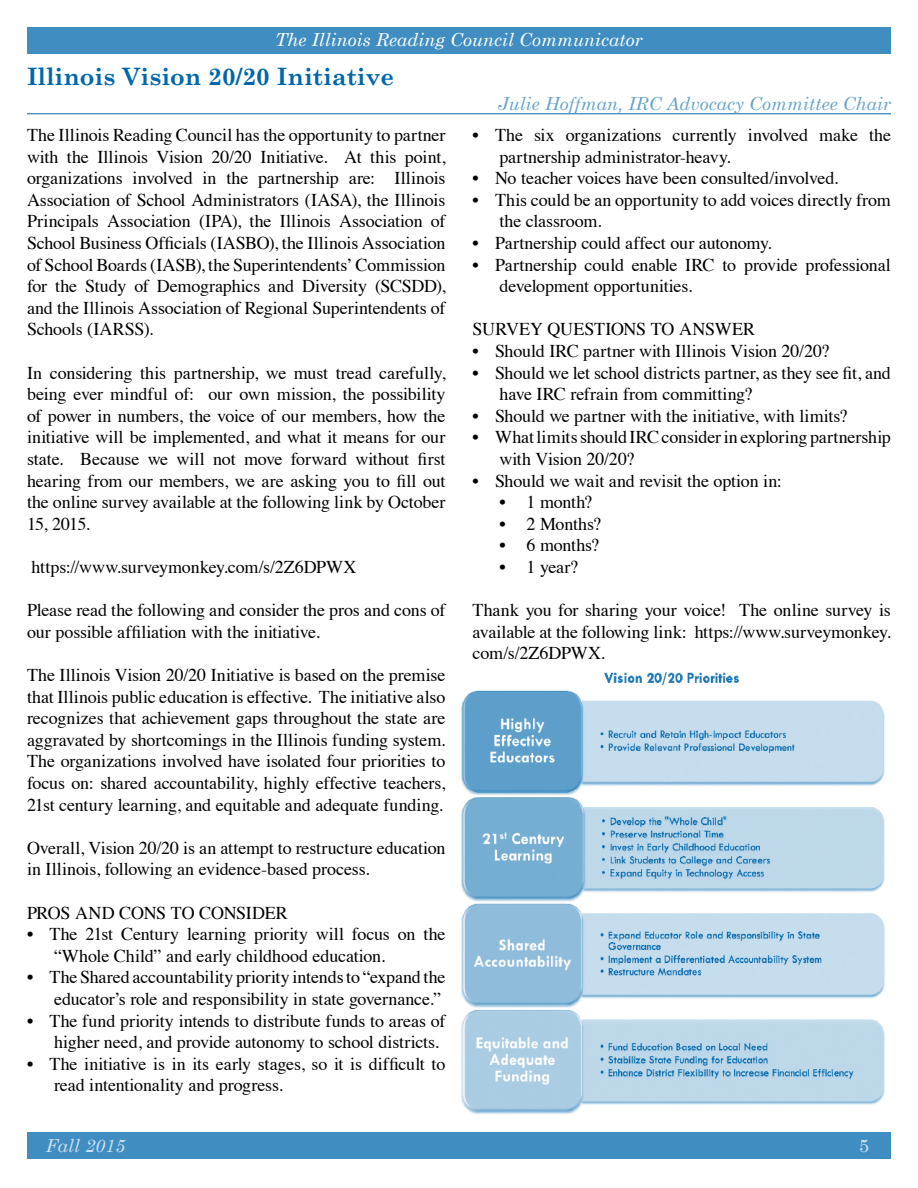
<style>
.page{position:relative;width:918px;height:1188px;background:#fff}
.page>*{position:absolute;margin:0;border:0;box-sizing:border-box;transform-origin:0 0}
.t1{font:700 24px "Century Schoolbook";color:#0067ac}
.t2{font:18px/21.6px "Times";letter-spacing:-.01em;color:#000}
.t3{font:italic 18px "Century Schoolbook";color:#66a4cd}
.t4{font:italic 18px "Century Schoolbook";color:#fff}
.t5{font:italic 18px "Century Schoolbook";color:#cce1ee}
.t6{font:18px "Century Schoolbook";color:#cce1ee}
</style>
<div class="page">
<div style="left:27px;top:27px;width:864px;height:27px;background:#408dc1"></div>
<div style="left:27px;top:1132px;width:864px;height:28px;background:#408dc1"></div>
<img style="left:461px;top:672px;width:424px;height:442px">
<hr style="left:27px;top:113px;width:864px;height:1px;background:#0067ac">
<p class="t4" style="left:275px;top:29px;width:369px">The Illinois Reading Council Communicator</p>
<h1 class="t1" style="left:27px;top:62px;width:369px">Illinois Vision 20/20 Initiative</h1>
<p class="t2" style="left:27px;top:123px;width:420px;text-align:justify">The Illinois Reading Council has the opportunity to partner with the Illinois Vision 20/20 Initiative. At this point, organizations involved in the partnership are: Illinois Association of School Administrators (IASA), the Illinois Principals Association (IPA), the Illinois Association of School Business Officials (IASBO), the Illinois Association of School Boards (IASB), the Superintendents’ Commission for the Study of Demographics and Diversity (SCSDD), and the Illinois Association of Regional Superintendents of Schools (IARSS).</p>
<p class="t2" style="left:27px;top:360px;width:420px;text-align:justify">In considering this partnership, we must tread carefully, being ever mindful of: our own mission, the possibility of power in numbers, the voice of our members, how the initiative will be implemented, and what it means for our state. Because we will not move forward without first hearing from our members, we are asking you to fill out the online survey available at the following link by October 15, 2015.</p>
<p class="t2" style="left:32px;top:555px;width:326px">https://www.surveymonkey.com/s/2Z6DPWX</p>
<p class="t2" style="left:27px;top:598px;width:420px">Please read the following and consider the pros and cons of our possible affiliation with the initiative.</p>
<p class="t2" style="left:27px;top:663px;width:420px;text-align:justify">The Illinois Vision 20/20 Initiative is based on the premise that Illinois public education is effective. The initiative also recognizes that achievement gaps throughout the state are aggravated by shortcomings in the Illinois funding system.<br>The organizations involved have isolated four priorities to focus on: shared accountability, highly effective teachers, 21st century learning, and equitable and adequate funding.</p>
<p class="t2" style="left:27px;top:835px;width:420px">Overall, Vision 20/20 is an attempt to restructure education in Illinois, following an evidence-based process.</p>
<p class="t2" style="left:27px;top:900px;width:262px">PROS AND CONS TO CONSIDER</p>
<p class="t2" style="left:54px;top:922px;width:393px;text-indent:-27px">• The 21st Century learning priority will focus on the “Whole Child” and early childhood education.</p>
<p class="t2" style="left:27px;top:965px;width:420px;text-align:right">• The Shared accountability priority intends to “expand the educator’s role and responsibility in state governance.”</p>
<p class="t2" style="left:54px;top:1008px;width:393px;text-indent:-27px">• The fund priority intends to distribute funds to areas of higher need, and provide autonomy to school districts.</p>
<p class="t2" style="left:54px;top:1051px;width:393px;text-indent:-27px">• The initiative is in its early stages, so it is difficult to read intentionality and progress.</p>
<p class="t3" style="left:498px;top:93px;width:395px">Julie Hoffman, IRC Advocacy Committee Chair</p>
<p class="t2" style="left:500px;top:123px;width:393px;text-indent:-27px">• The six organizations currently involved make the partnership administrator-heavy.</p>
<p class="t2" style="left:472px;top:166px;width:367px">• No teacher voices have been consulted/involved.</p>
<p class="t2" style="left:500px;top:187px;width:393px;text-indent:-27px">• This could be an opportunity to add voices directly from the classroom.</p>
<p class="t2" style="left:472px;top:231px;width:301px">• Partnership could affect our autonomy.</p>
<p class="t2" style="left:500px;top:252px;width:393px;text-indent:-27px">• Partnership could enable IRC to provide professional development opportunities.</p>
<p class="t2" style="left:472px;top:317px;width:284px">SURVEY QUESTIONS TO ANSWER</p>
<p class="t2" style="left:472px;top:339px;width:359px">• Should IRC partner with Illinois Vision 20/20?</p>
<p class="t2" style="left:500px;top:360px;width:393px;text-indent:-27px">• Should we let school districts partner, as they see fit, and have IRC refrain from committing?</p>
<p class="t2" style="left:472px;top:403px;width:376px">• Should we partner with the initiative, with limits?</p>
<p class="t2" style="left:500px;top:425px;width:393px;text-indent:-27px">• What limits should IRC consider in exploring partnership with Vision 20/20?</p>
<p class="t2" style="left:472px;top:468px;width:311px">• Should we wait and revisit the option in:</p>
<p class="t2" style="left:500px;top:490px;width:94px">• 1 month?</p>
<p class="t2" style="left:500px;top:511px;width:103px">• 2 Months?</p>
<p class="t2" style="left:500px;top:533px;width:101px">• 6 months?</p>
<p class="t2" style="left:500px;top:555px;width:80px">• 1 year?</p>
<p class="t2" style="left:472px;top:598px;width:420px;text-align:justify">Thank you for sharing your voice! The online survey is available at the following link: https://www.surveymonkey. com/s/2Z6DPWX.</p>
<p class="t5" style="left:46px;top:1135px;width:81px">Fall 2015</p>
<p class="t6" style="left:859px;top:1134px;width:12px">5</p>
</div>
